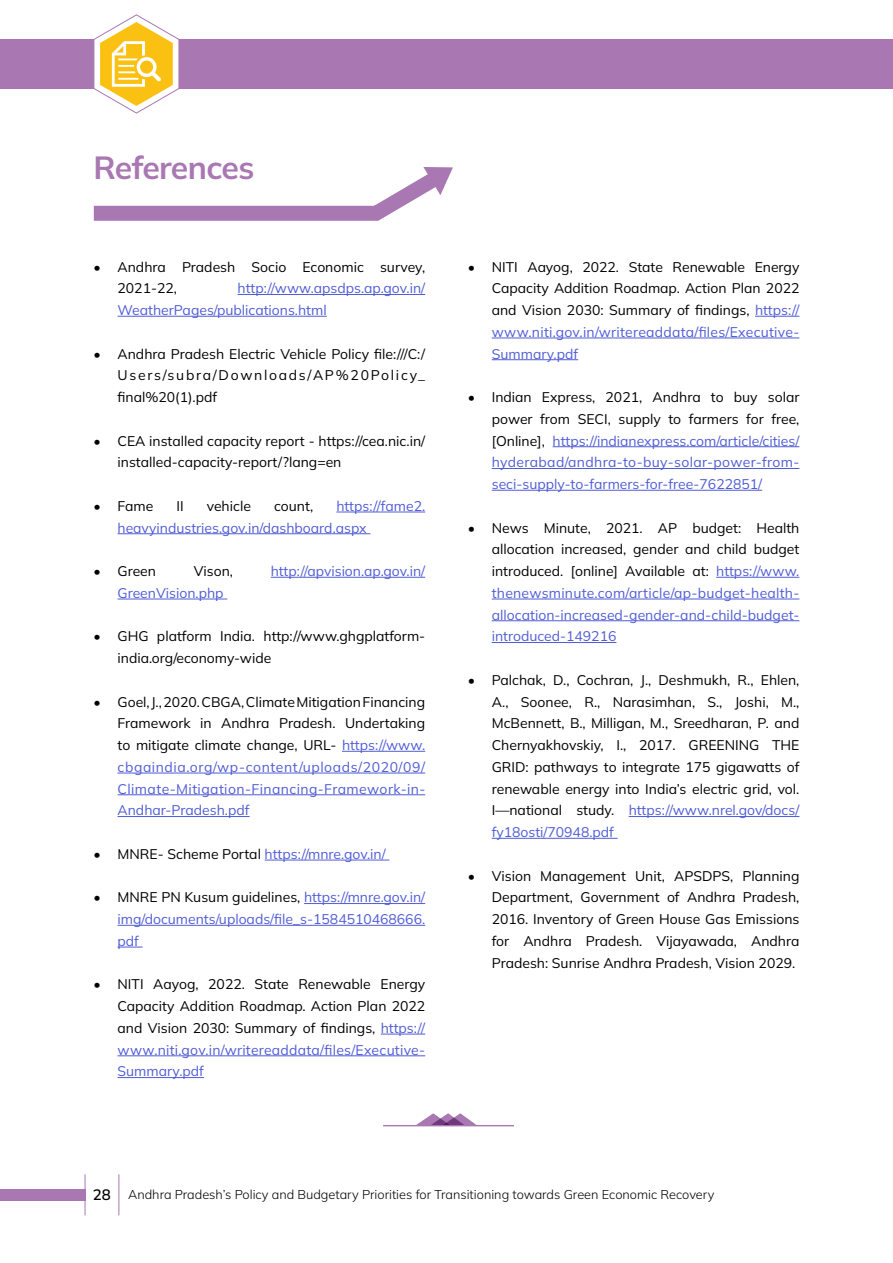
<style>
.page{position:relative;width:893px;height:1263px;background:#fff}
.page>*{position:absolute;margin:0;border:0;box-sizing:border-box;transform-origin:0 0}
.body_text_SEO{font:700 31.95px "Mulish";letter-spacing:-.02em;color:#a978b3}
.body_text_SEO-2{font:13.95px/21.8px "Mulish";color:#000;text-align:justify}
.body_text_SEO-3{font:13.95px/21.8px "Mulish";color:#4f5cd6;text-align:justify}
.t1{font:300 12.75px "Mulish";color:#000}
.s1{color:#000}
.s2{color:#4f5cd6}
.s3{font-weight:600;font-size:15px}
</style>
<div class="page">
<div style="left:0;top:39px;width:893px;height:50px;background:#a978b3"></div>
<div style="left:0;top:1189px;width:85px;height:11px;background:#a978b3"></div>
<hr style="left:85px;top:1174px;width:1px;height:41px;background:#a978b3">
<hr style="left:119px;top:1174px;width:1px;height:41px;background:#a978b3">
<svg style="left:94px;top:14px;width:85px;height:100px"></svg>
<svg style="left:93px;top:167px;width:360px;height:54px"></svg>
<hr style="left:238px;top:294px;width:187px;height:1px;background:#4f5cd6">
<hr style="left:118px;top:316px;width:209px;height:1px;background:#4f5cd6">
<hr style="left:336px;top:512px;width:89px;height:1px;background:#4f5cd6">
<hr style="left:118px;top:533px;width:252px;height:1px;background:#4f5cd6">
<hr style="left:271px;top:577px;width:154px;height:1px;background:#4f5cd6">
<hr style="left:118px;top:599px;width:109px;height:1px;background:#4f5cd6">
<hr style="left:342px;top:751px;width:83px;height:1px;background:#4f5cd6">
<hr style="left:118px;top:773px;width:307px;height:1px;background:#4f5cd6">
<hr style="left:118px;top:794px;width:307px;height:1px;background:#4f5cd6">
<hr style="left:118px;top:816px;width:132px;height:1px;background:#4f5cd6">
<hr style="left:265px;top:860px;width:124px;height:1px;background:#4f5cd6">
<hr style="left:304px;top:903px;width:121px;height:1px;background:#4f5cd6">
<hr style="left:118px;top:925px;width:307px;height:1px;background:#4f5cd6">
<svg style="left:118px;top:947px;width:25px;height:1px"></svg>
<hr style="left:381px;top:1034px;width:44px;height:1px;background:#4f5cd6">
<hr style="left:118px;top:1055px;width:307px;height:1px;background:#4f5cd6">
<hr style="left:118px;top:1077px;width:86px;height:1px;background:#4f5cd6">
<hr style="left:755px;top:316px;width:44px;height:1px;background:#4f5cd6">
<hr style="left:492px;top:338px;width:307px;height:1px;background:#4f5cd6">
<hr style="left:492px;top:359px;width:86px;height:1px;background:#4f5cd6">
<hr style="left:553px;top:446px;width:246px;height:1px;background:#4f5cd6">
<hr style="left:492px;top:468px;width:307px;height:1px;background:#4f5cd6">
<hr style="left:492px;top:490px;width:270px;height:1px;background:#4f5cd6">
<hr style="left:716px;top:577px;width:83px;height:1px;background:#4f5cd6">
<hr style="left:492px;top:599px;width:307px;height:1px;background:#4f5cd6">
<hr style="left:492px;top:620px;width:307px;height:1px;background:#4f5cd6">
<hr style="left:492px;top:642px;width:124px;height:1px;background:#4f5cd6">
<hr style="left:629px;top:816px;width:170px;height:1px;background:#4f5cd6">
<hr style="left:492px;top:838px;width:126px;height:1px;background:#4f5cd6">
<hr style="left:383px;top:1125px;width:131px;height:1px;background:#a978b3">
<svg style="left:416px;top:1113px;width:60px;height:12px"></svg>
<p class="body_text_SEO" style="left:94px;top:146px;width:162px">References</p>
<p class="body_text_SEO-2" style="left:118px;top:255px;width:309px;text-indent:-24px">• Andhra Pradesh Socio Economic survey,<br>2021-22,</p>
<p class="body_text_SEO-3" style="left:118px;top:277px;width:309px;text-indent:120px">http://www.apsdps.ap.gov.in/<br>WeatherPages/publications.html</p>
<p class="body_text_SEO-2" style="left:118px;top:342px;width:309px;text-indent:-24px">• Andhra Pradesh Electric Vehicle Policy file:///C:/ Users/subra/Downloads/AP%20Policy_ final%20(1).pdf</p>
<p class="body_text_SEO-2" style="left:118px;top:429px;width:309px;text-indent:-24px">• CEA installed capacity report - https://cea.nic.in/ installed-capacity-report/?lang=en</p>
<p class="body_text_SEO-2" style="left:94px;top:495px;width:61px">• Fame</p>
<p class="body_text_SEO-2" style="left:176px;top:495px;width:9px">II</p>
<p class="body_text_SEO-2" style="left:207px;top:495px;width:46px">vehicle</p>
<p class="body_text_SEO-2" style="left:274px;top:495px;width:41px">count,</p>
<p class="body_text_SEO-3" style="left:118px;top:495px;width:309px;text-indent:219px">https://fame2. heavyindustries.gov.in/dashboard.aspx</p>
<p class="body_text_SEO-2" style="left:94px;top:560px;width:64px">• Green</p>
<p class="body_text_SEO-2" style="left:194px;top:560px;width:41px">Vison,</p>
<p class="body_text_SEO-3" style="left:271px;top:560px;width:156px">http://apvision.ap.gov.in/</p>
<p class="body_text_SEO-3" style="left:118px;top:582px;width:108px">GreenVision.php</p>
<p class="body_text_SEO-2" style="left:118px;top:625px;width:309px;text-indent:-24px">• GHG platform India. http://www.ghgplatform&shy;india.org/economy-wide</p>
<p class="body_text_SEO-3" style="left:118px;top:690px;width:309px;text-indent:-24px"><span class="s1">• Goel, J., 2020. CBGA, Climate Mitigation Financing Framework in Andhra Pradesh. Undertaking to mitigate climate change, URL-</span> https://www. cbgaindia.org/wp-content/uploads/2020/09/ Climate-Mitigation-Financing-Framework-in-Andhar-Pradesh.pdf</p>
<p class="body_text_SEO-3" style="left:94px;top:843px;width:294px"><span class="s1">• MNRE- Scheme Portal</span> https://mnre.gov.in/</p>
<p class="body_text_SEO-3" style="left:118px;top:886px;width:309px;text-indent:-24px"><span class="s1">• MNRE PN Kusum guidelines,</span> https://mnre.gov.in/ img/documents/uploads/file_s-1584510468666. pdf</p>
<p class="body_text_SEO-2" style="left:118px;top:973px;width:309px;text-indent:-24px">• NITI Aayog, 2022. State Renewable Energy Capacity Addition Roadmap. Action Plan 2022 and Vision 2030: Summary of findings, <span class="s2">https:// www.niti.gov.in/writereaddata/files/Executive-Summary.pdf</span></p>
<p class="body_text_SEO-2" style="left:492px;top:255px;width:309px;text-indent:-24px">• NITI Aayog, 2022. State Renewable Energy Capacity Addition Roadmap. Action Plan 2022 and Vision 2030: Summary of findings, <span class="s2">https:// www.niti.gov.in/writereaddata/files/Executive-Summary.pdf</span></p>
<p class="body_text_SEO-3" style="left:492px;top:386px;width:309px;text-indent:-24px"><span class="s1">• Indian Express, 2021, Andhra to buy solar power from SECI, supply to farmers for free, [Online],</span> https://indianexpress.com/article/cities/ hyderabad/andhra-to-buy-solar-power-from&shy;seci-supply-to-farmers-for-free-7622851/</p>
<p class="body_text_SEO-3" style="left:492px;top:516px;width:309px;text-indent:-24px"><span class="s1">• News Minute, 2021. AP budget: Health allocation increased, gender and child budget introduced. [online] Available at:</span> https://www. thenewsminute.com/article/ap-budget-health&shy;allocation-increased-gender-and-child-budget&shy;introduced-149216</p>
<p class="body_text_SEO-2" style="left:492px;top:669px;width:309px;text-indent:-24px">• Palchak, D., Cochran, J., Deshmukh, R., Ehlen, A., Soonee, R., Narasimhan, S., Joshi, M., McBennett, B., Milligan, M., Sreedharan, P. and Chernyakhovskiy, I., 2017. GREENING THE GRID: pathways to integrate 175 gigawatts of renewable energy into India’s electric grid, vol.<br>I—national study. <span class="s2">https://www.nrel.gov/docs/ fy18osti/70948.pdf</span></p>
<p class="body_text_SEO-2" style="left:492px;top:864px;width:309px;text-indent:-24px">• Vision Management Unit, APSDPS, Planning Department, Government of Andhra Pradesh, 2016. Inventory of Green House Gas Emissions for Andhra Pradesh. Vijayawada, Andhra Pradesh: Sunrise Andhra Pradesh, Vision 2029.</p>
<p class="t1" style="left:93px;top:1185px;width:623px"><span class="s3">28</span> Andhra Pradesh’s Policy and Budgetary Priorities for Transitioning towards Green Economic Recovery</p>
</div>
